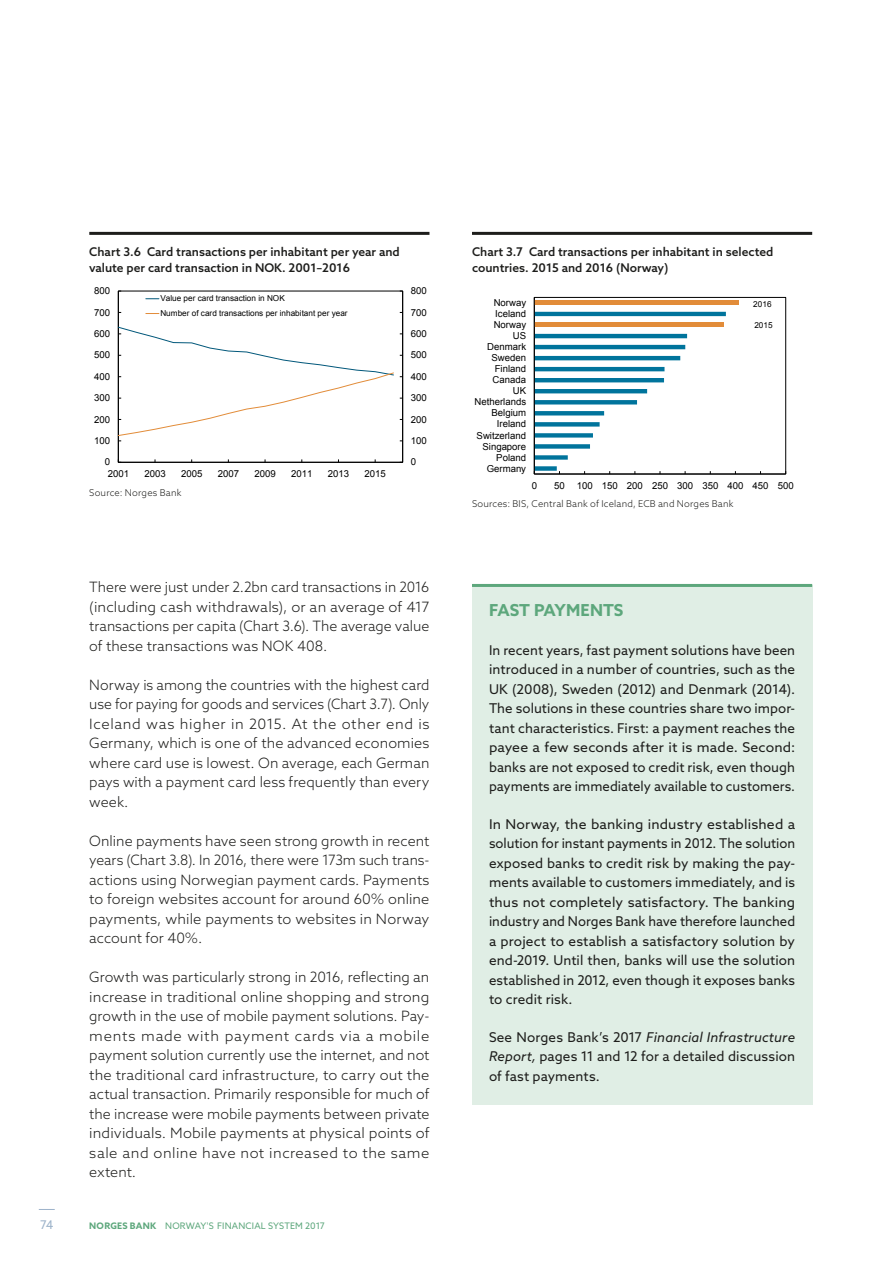
<style>
.page{position:relative;width:893px;height:1263px;background:#fff}
.page>*{position:absolute;margin:0;border:0;box-sizing:border-box;transform-origin:0 0}
.t1{font:700 16.5px "Azo Sans";letter-spacing:.015em;color:#5da77c}
.t2{font:300 14.25px/19.5px "Azo Sans";letter-spacing:.005em;color:#1d1d1b;text-align:justify}
.t3{font:13.5px/19.5px "Azo Sans";letter-spacing:.005em;color:#1d1d1b;text-align:justify}
.t4{font:13.5px/19.5px "Azo Sans";letter-spacing:.005em;color:#1d1d1b;text-align:justify;scale:1.04 1}
.t5{font:500 12px/15.8px "Azo Sans";color:#1d1d1b}
.t6{font:12px "Azo Sans";color:#9db3ca}
.t7{font:9.6px "Arial";color:#000}
.t8{font:300 9.3px "Azo Sans";letter-spacing:.02em;color:#1d1d1b}
.t9{font:9px "Azo Sans";letter-spacing:.02em;color:#5da77c}
.t10{font:8.25px/14.9px "Arial";color:#000}
.s1{font-family:"Calibri"}
.s2{font-weight:700}
.s3{font-style:italic}
</style>
<div class="page">
<hr style="left:89px;top:232px;width:340px;height:3px;background:#1d1d1b">
<hr style="left:402px;top:291px;width:1px;height:171px;background:#000">
<hr style="left:118px;top:291px;width:1px;height:171px;background:#000">
<hr style="left:118px;top:462px;width:285px;height:1px;background:#000">
<svg style="left:118px;top:326px;width:284px;height:116px"></svg>
<svg style="left:146px;top:298px;width:13px;height:1px"></svg>
<svg style="left:146px;top:313px;width:13px;height:1px"></svg>
<hr style="left:472px;top:232px;width:340px;height:3px;background:#1d1d1b">
<div style="left:534px;top:297px;width:252px;height:177px;border:1px solid #000"></div>
<hr style="left:534px;top:323px;width:190px;height:4px;background:#e28c39">
<hr style="left:534px;top:301px;width:204px;height:4px;background:#e28c39">
<div style="left:534px;top:466px;width:23px;height:5px;background:#00749c"></div>
<div style="left:534px;top:455px;width:34px;height:5px;background:#00749c"></div>
<div style="left:534px;top:444px;width:56px;height:5px;background:#00749c"></div>
<div style="left:534px;top:433px;width:59px;height:5px;background:#00749c"></div>
<div style="left:534px;top:422px;width:66px;height:5px;background:#00749c"></div>
<svg style="left:535px;top:411px;width:69px;height:4px"></svg>
<svg style="left:535px;top:400px;width:102px;height:4px"></svg>
<hr style="left:534px;top:389px;width:113px;height:4px;background:#00749c">
<hr style="left:534px;top:378px;width:130px;height:4px;background:#00749c">
<hr style="left:534px;top:367px;width:130px;height:4px;background:#00749c">
<hr style="left:534px;top:356px;width:146px;height:4px;background:#00749c">
<hr style="left:534px;top:345px;width:151px;height:4px;background:#00749c">
<hr style="left:534px;top:334px;width:153px;height:4px;background:#00749c">
<hr style="left:534px;top:312px;width:192px;height:4px;background:#00749c">
<hr style="left:534px;top:474px;width:252px;height:1px;background:#000">
<hr style="left:534px;top:297px;width:1px;height:177px;background:#000">
<div style="left:472px;top:586px;width:340px;height:519px;background:#e0eee5"></div>
<hr style="left:472px;top:584px;width:340px;height:3px;background:#5da77c">
<svg style="left:39px;top:1209px;width:16px;height:1px"></svg>
<p class="t6" style="left:40px;top:1217px;width:15px">74</p>
<p class="t5" style="left:89px;top:244px;width:312px">Chart 3.6 Card transactions per inhabitant per year and valute per card transaction in NOK</p>
<p class="t5" style="left:282px;top:260px;width:69px">. 2001–2016</p>
<p class="t7" style="left:94px;top:266px;width:139px">transaction in NOK. 2001 <span class="s1">–</span> 2016</p>
<p class="t7" style="left:94px;top:284px;width:18px">800</p>
<p class="t7" style="left:94px;top:306px;width:18px">700</p>
<p class="t7" style="left:94px;top:327px;width:18px">600</p>
<p class="t7" style="left:94px;top:349px;width:18px">500</p>
<p class="t7" style="left:94px;top:370px;width:18px">400</p>
<p class="t7" style="left:94px;top:391px;width:18px">300</p>
<p class="t7" style="left:94px;top:413px;width:18px">200</p>
<p class="t7" style="left:94px;top:434px;width:18px">100</p>
<p class="t7" style="left:105px;top:456px;width:7px">0</p>
<p class="t10" style="left:160px;top:291px;width:189px">Value per card transaction in NOK<br>Number of card transactions per inhabitant per year</p>
<p class="t7" style="left:108px;top:467px;width:23px">2001</p>
<p class="t7" style="left:144px;top:467px;width:23px">2003</p>
<p class="t7" style="left:181px;top:467px;width:23px">2005</p>
<p class="t7" style="left:218px;top:467px;width:23px">2007</p>
<p class="t7" style="left:254px;top:467px;width:23px">2009</p>
<p class="t7" style="left:291px;top:467px;width:23px">2011</p>
<p class="t7" style="left:328px;top:467px;width:23px">2013</p>
<p class="t7" style="left:365px;top:467px;width:23px">2015</p>
<p class="t10" style="left:89px;top:487px;width:80px">Source: Norges Bank</p>
<p class="t7" style="left:411px;top:284px;width:18px">800</p>
<p class="t7" style="left:411px;top:306px;width:18px">700</p>
<p class="t7" style="left:411px;top:327px;width:18px">600</p>
<p class="t7" style="left:411px;top:349px;width:18px">500</p>
<p class="t7" style="left:411px;top:370px;width:18px">400</p>
<p class="t7" style="left:411px;top:391px;width:18px">300</p>
<p class="t7" style="left:411px;top:413px;width:18px">200</p>
<p class="t7" style="left:411px;top:434px;width:18px">100</p>
<p class="t7" style="left:411px;top:456px;width:7px">0</p>
<p class="t2" style="left:89px;top:577px;width:342px">There were just under 2.2bn card transactions in 2016 (including cash withdrawals), or an average of 417 transactions per capita (Chart 3.6). The average value of these transactions was NOK 408.</p>
<p class="t2" style="left:89px;top:675px;width:342px">Norway is among the countries with the highest card use for paying for goods and services (Chart 3.7). Only Iceland was higher in 2015. At the other end is Germany, which is one of the advanced economies where card use is lowest. On average, each German pays with a payment card less frequently than every week.</p>
<p class="t2" style="left:89px;top:831px;width:342px">Online payments have seen strong growth in recent years (Chart 3.8). In 2016, there were 173m such trans&shy;actions using Norwegian payment cards. Payments to foreign websites account for around 60% online payments, while payments to websites in Norway account for 40%.</p>
<p class="t2" style="left:89px;top:967px;width:342px">Growth was particularly strong in 2016, reflecting an increase in traditional online shopping and strong growth in the use of mobile payment solutions. Pay&shy;ments made with payment cards via a mobile payment solution currently use the internet, and not the traditional card infrastructure, to carry out the actual transaction. Primarily responsible for much of the increase were mobile payments between private individuals. Mobile payments at physical points of sale and online have not increased to the same extent.</p>
<p class="t9" style="left:89px;top:1220px;width:237px"><span class="s2">NORGES BANK</span> norway's financial system 2017</p>
<p class="t5" style="left:472px;top:244px;width:303px">Chart 3.7 Card transactions per inhabitant in selected countries. 2015 and 2016 (Norway)</p>
<p class="t7" style="left:473px;top:266px;width:107px">2015 and 2016 (Norway)</p>
<p class="t7" style="left:494px;top:296px;width:34px">Norway</p>
<p class="t7" style="left:495px;top:307px;width:32px">Iceland</p>
<p class="t7" style="left:494px;top:318px;width:34px">Norway</p>
<p class="t7" style="left:513px;top:329px;width:15px">US</p>
<p class="t7" style="left:487px;top:341px;width:40px">Denmark</p>
<p class="t7" style="left:491px;top:352px;width:36px">Sweden</p>
<p class="t7" style="left:495px;top:363px;width:33px">Finland</p>
<p class="t7" style="left:493px;top:374px;width:35px">Canada</p>
<p class="t7" style="left:513px;top:385px;width:15px">UK</p>
<p class="t7" style="left:474px;top:396px;width:53px">Netherlands</p>
<p class="t7" style="left:492px;top:407px;width:36px">Belgium</p>
<p class="t7" style="left:497px;top:418px;width:31px">Ireland</p>
<p class="t7" style="left:477px;top:429px;width:51px">Switzerland</p>
<p class="t7" style="left:482px;top:440px;width:45px">Singapore</p>
<p class="t7" style="left:496px;top:451px;width:31px">Poland</p>
<p class="t7" style="left:487px;top:462px;width:41px">Germany</p>
<p class="t10" style="left:753px;top:297px;width:20px">2016</p>
<p class="t10" style="left:754px;top:317px;width:20px">2015</p>
<p class="t7" style="left:532px;top:479px;width:7px">0</p>
<p class="t7" style="left:554px;top:479px;width:241px">50 100 150 200 250 300 350 400 450 500</p>
<p class="t8" style="left:472px;top:497px;width:263px">Sources: BIS, Central Bank of Iceland, ECB and Norges Bank</p>
<p class="t10" style="left:477px;top:499px;width:226px">Sources: BIS, Central Bank of Iceland, ECB and Norges Bank</p>
<p class="t1" style="left:489px;top:599px;width:136px">FAST PAYMENTS</p>
<p class="t3" style="left:489px;top:640px;width:308px">In recent years, fast payment solutions have been introduced in a number of countries, such as the UK (2008), Sweden (2012) and Denmark (2014).<br>The solutions in these countries share two impor&shy;tant characteristics. First: a payment reaches the payee a few seconds after it is made. Second: banks are not exposed to credit risk, even though payments are immediately available to customers.</p>
<p class="t4" style="left:489px;top:814px;width:296px">In Norway, the banking industry established a solution for instant payments in 2012. The solution exposed banks to credit risk by making the pay&shy;ments available to customers immediately, and is thus not completely satisfactory. The banking industry and Norges Bank have therefore launched a project to establish a satisfactory solution by end-2019. Until then, banks will use the solution established in 2012, even though it exposes banks to credit risk.</p>
<p class="t3" style="left:489px;top:1027px;width:308px">See Norges Bank’s 2017 <span class="s3">Financial Infrastructure Report,</span> pages 11 and 12 for a detailed discussion of fast payments.</p>
</div>
